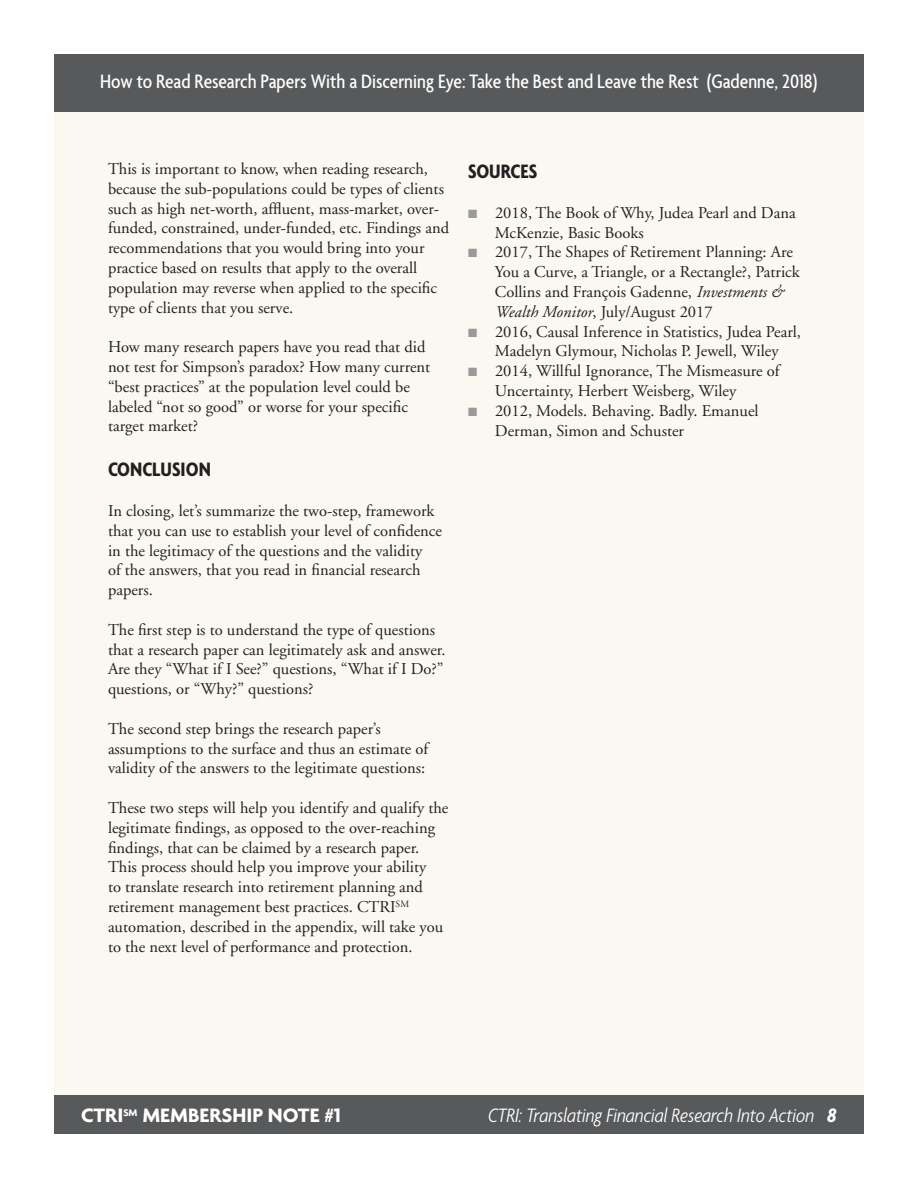
<style>
.page{position:relative;width:918px;height:1188px;background:#fff}
.page>*{position:absolute;margin:0;border:0;box-sizing:border-box;transform-origin:0 0}
.t1{font:500 condensed 21px "Agenda";color:#fff}
.t2{font:italic 300 condensed 21px "Agenda";color:#fff}
.t3{font:700 21px "Agenda";color:#fff}
.t4{font:700 condensed 21px "Agenda";color:#231f20}
.t5{font:16.5px/19.8px "Adobe Garamond";color:#231f20}
.s1{color:#9c999a}
.s2{font-style:italic}
.s3{font-weight:700}
</style>
<div class="page">
<div style="left:54px;top:105px;width:810px;height:1001px;background:#fbf8f2"></div>
<div style="left:54px;top:54px;width:810px;height:57px;background:#58595b"></div>
<div style="left:54px;top:1096px;width:810px;height:38px;background:#58595b"></div>
<p class="t1" style="left:100px;top:69px;width:719px">How to Read Research Papers With a Discerning Eye: Take the Best and Leave the Rest (Gadenne, 2018)</p>
<p class="t5" style="left:108px;top:159px;width:343px">This is important to know, when reading research, because the sub-populations could be types of clients such as high net-worth, affluent, mass-market, over&shy;funded, constrained, under-funded, etc. Findings and recommendations that you would bring into your practice based on results that apply to the overall population may reverse when applied to the specific type of clients that you serve.</p>
<p class="t5" style="left:108px;top:338px;width:324px">How many research papers have you read that did not test for Simpson’s paradox? How many current “best practices” at the population level could be labeled “not so good” or worse for your specific</p>
<p class="t5" style="left:108px;top:417px;width:92px">target market?</p>
<p class="t4" style="left:108px;top:457px;width:104px">CONCLUSION</p>
<p class="t5" style="left:108px;top:501px;width:336px">In closing, let’s summarize the two-step, framework that you can use to establish your level of confidence in the legitimacy of the questions and the validity<br>of the answers, that you read in financial research papers.</p>
<p class="t5" style="left:108px;top:620px;width:339px">The first step is to understand the type of questions that a research paper can legitimately ask and answer.<br>Are they “What if I See?” questions, “What if I Do?” questions, or “Why?” questions?</p>
<p class="t5" style="left:108px;top:719px;width:322px">The second step brings the research paper’s assumptions to the surface and thus an estimate of validity of the answers to the legitimate questions:</p>
<p class="t5" style="left:108px;top:798px;width:342px">These two steps will help you identify and qualify the legitimate findings, as opposed to the over-reaching findings, that can be claimed by a research paper.<br>This process should help you improve your ability<br>to translate research into retirement planning and retirement management best practices. CTRI<sup>SM </sup>automation, described in the appendix, will take you to the next level of performance and protection.</p>
<p class="t4" style="left:468px;top:159px;width:71px">SOURCES</p>
<p class="t5" style="left:468px;top:203px;width:329px"><span class="s1">■</span> 2018, The Book of Why, Judea Pearl and Dana</p>
<p class="t5" style="left:495px;top:223px;width:150px">McKenzie, Basic Books</p>
<p class="t5" style="left:468px;top:243px;width:327px"><span class="s1">■</span> 2017, The Shapes of Retirement Planning: Are</p>
<p class="t5" style="left:495px;top:263px;width:306px">You a Curve, a Triangle, or a Rectangle?, Patrick</p>
<p class="t5" style="left:495px;top:282px;width:290px">Collins and François Gadenne, <span class="s2">Investments &amp;</span></p>
<p class="t5" style="left:495px;top:302px;width:219px"><span class="s2">Wealth Monitor</span>, July/August 2017</p>
<p class="t5" style="left:468px;top:322px;width:335px"><span class="s1">■</span> 2016, Causal Inference in Statistics, Judea Pearl,</p>
<p class="t5" style="left:495px;top:342px;width:285px">Madelyn Glymour, Nicholas P. Jewell, Wiley</p>
<p class="t5" style="left:468px;top:362px;width:313px"><span class="s1">■</span> 2014, Willful Ignorance, The Mismeasure of</p>
<p class="t5" style="left:495px;top:381px;width:243px">Uncertainty, Herbert Weisberg, Wiley</p>
<p class="t5" style="left:468px;top:401px;width:292px"><span class="s1">■</span> 2012, Models. Behaving. Badly. Emanuel</p>
<p class="t5" style="left:495px;top:421px;width:191px">Derman, Simon and Schuster</p>
<p class="t3" style="left:81px;top:1102px;width:262px">CTRI<sup>SM</sup> MEMBERSHIP NOTE #1</p>
<p class="t2" style="left:488px;top:1103px;width:350px">CTRI: Translating Financial Research Into Action <span class="s3">8</span></p>
</div>
